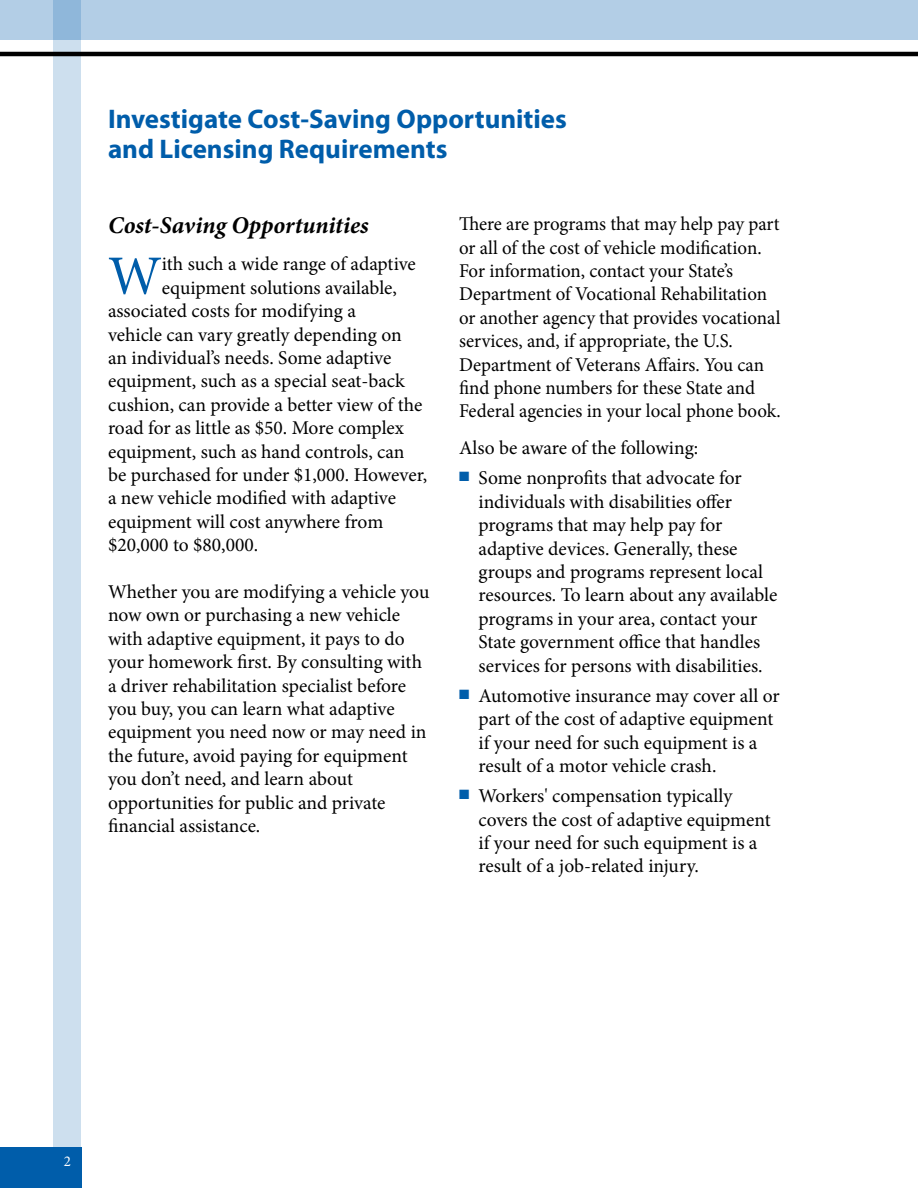
<style>
.page{position:relative;width:918px;height:1188px;background:#fff}
.page>*{position:absolute;margin:0;border:0;box-sizing:border-box;transform-origin:0 0}
.t1{font:55.5px "Minion Pro";color:#005daa}
.t2{font:700 27px/30px "Myriad Pro";color:#005daa}
.t3{font:italic 700 24px "Minion Pro";color:#000}
.t4{font:19.5px/23.4px "Minion Pro";letter-spacing:-.005em;color:#000}
</style>
<div class="page">
<div style="left:0;top:0;width:918px;height:40px;background:#b3cee6"></div>
<div style="left:54px;top:0;width:27px;height:1149px;background:#cddfee"></div>
<div style="left:0;top:1148px;width:81px;height:40px;background:#005daa"></div>
<hr style="left:0;top:52px;width:918px;height:4px;background:#000">
<h2 class="t2" style="left:108px;top:103px;width:460px">Investigate Cost-Saving Opportunities and Licensing Requirements</h2>
<p class="t3" style="left:108px;top:209px;width:262px">Cost-Saving Opportunities</p>
<h1 class="t1" style="left:108px;top:239px;width:55px">W</h1>
<p class="t4" style="left:162px;top:253px;width:256px">ith such a wide range of adaptive</p>
<p class="t4" style="left:162px;top:276px;width:237px">equipment solutions available,</p>
<p class="t4" style="left:108px;top:299px;width:249px">associated costs for modifying a</p>
<p class="t4" style="left:108px;top:323px;width:295px">vehicle can vary greatly depending on</p>
<p class="t4" style="left:108px;top:346px;width:285px">an individual’s needs. Some adaptive</p>
<p class="t4" style="left:108px;top:370px;width:298px">equipment, such as a special seat-back</p>
<p class="t4" style="left:108px;top:393px;width:316px">cushion, can provide a better view of the</p>
<p class="t4" style="left:108px;top:416px;width:298px">road for as little as $50. More complex</p>
<p class="t4" style="left:108px;top:440px;width:298px">equipment, such as hand controls, can</p>
<p class="t4" style="left:108px;top:463px;width:321px">be purchased for under $1,000. However,</p>
<p class="t4" style="left:108px;top:487px;width:290px">a new vehicle modified with adaptive</p>
<p class="t4" style="left:108px;top:510px;width:277px">equipment will cost anywhere from</p>
<p class="t4" style="left:108px;top:533px;width:150px">$20,000 to $80,000.</p>
<p class="t4" style="left:108px;top:580px;width:323px">Whether you are modifying a vehicle you now own or purchasing a new vehicle with adaptive equipment, it pays to do your homework first. By consulting with a driver rehabilitation specialist before you buy, you can learn what adaptive equipment you need now or may need in the future, avoid paying for equipment you don’t need, and learn about opportunities for public and private financial assistance.</p>
<p class="t4" style="left:459px;top:212px;width:323px">There are programs that may help pay part or all of the cost of vehicle modification.<br>For information, contact your State’s Department of Vocational Rehabilitation or another agency that provides vocational services, and, if appropriate, the U.S.<br>Department of Veterans Affairs. You can find phone numbers for these State and Federal agencies in your local phone book.</p>
<p class="t4" style="left:459px;top:436px;width:241px">Also be aware of the following:</p>
<p class="t4" style="left:478px;top:467px;width:300px;text-indent:-20px"><sup>■</sup> Some nonprofits that advocate for individuals with disabilities offer programs that may help pay for adaptive devices. Generally, these groups and programs represent local resources. To learn about any available programs in your area, contact your State government office that handles services for persons with disabilities.</p>
<p class="t4" style="left:478px;top:684px;width:303px;text-indent:-20px"><sup>■</sup> Automotive insurance may cover all or part of the cost of adaptive equipment if your need for such equipment is a result of a motor vehicle crash.</p>
<p class="t4" style="left:478px;top:784px;width:294px;text-indent:-20px"><sup>■</sup> Workers' compensation typically covers the cost of adaptive equipment if your need for such equipment is a result of a job-related injury.</p>
</div>
